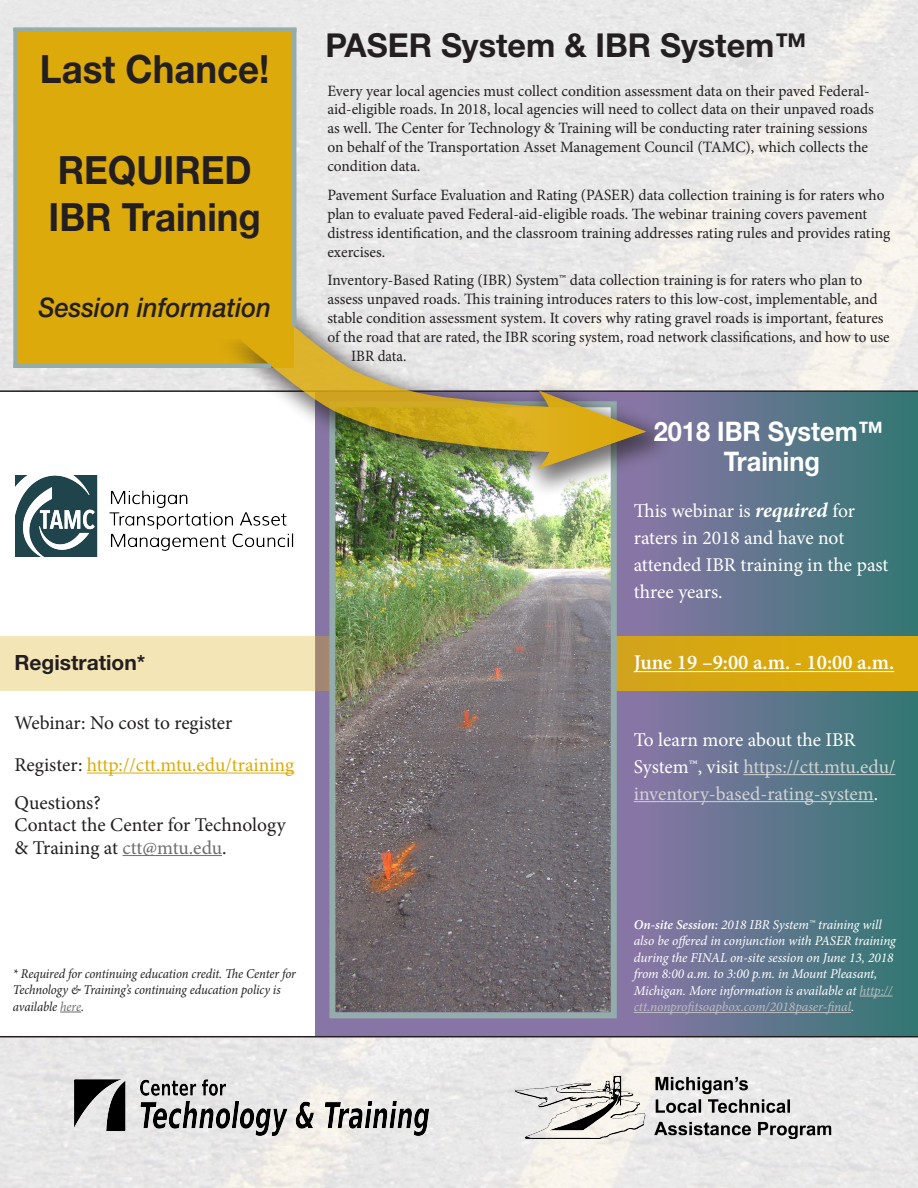
<style>
.page{position:relative;width:918px;height:1188px;background:#fff}
.page>*{position:absolute;margin:0;border:0;box-sizing:border-box;transform-origin:0 0}
.t1{font:700 39px/46.8px "Helvetica Neue LT Std";color:#231f20;scale:.94 1}
.t2{font:700 33px "Helvetica Neue LT Std";color:#231f20}
.t3{font:700 27px/30px "Helvetica Neue LT Std";color:#fff;text-align:center;scale:.94 1}
.t4{font:italic 500 27px "Helvetica Neue LT Std";color:#231f20;scale:.94 1}
.t5{font:600 21px "Minion Pro";color:#fff}
.t6{font:700 21px "Helvetica Neue LT Std";color:#231f20}
.t7{font:19.5px/22.5px "Minion Pro";letter-spacing:-.005em;color:#231f20}
.t8{font:19.5px/27px "Minion Pro";letter-spacing:-.005em;color:#fff}
.t9{font:19.5px/27px "Minion Pro";letter-spacing:-.005em;color:#d1d2d4}
.t10{font:15.75px/18.9px "Minion Pro";color:#231f20}
.t11{font:15.75px "Minion Pro";color:#231f20;scale:.95 1}
.t12{font:italic 13.5px/16.5px "Minion Pro";letter-spacing:-.01em;color:#fff}
.t13{font:italic 13.5px/16.2px "Minion Pro";letter-spacing:-.01em;color:#231f20;scale:.94 1}
.s1{color:#dcaa0b}
.s2{color:#6c6d70}
.s3{font-weight:700;font-style:italic;font-size:21px}
.s4{color:#fff}
.s5{font-weight:600}
.s6{color:#bcbdc0}
</style>
<div class="page">
<div style="left:315px;top:390px;width:603px;height:646px;background:#8776a5"></div>
<div style="left:644px;top:392px;width:274px;height:644px;background:linear-gradient(to right,#8676a4,#327772)"></div>
<div style="left:0;top:636px;width:315px;height:54px;background:#f4e5b6"></div>
<div style="left:315px;top:636px;width:603px;height:54px;background:#dcaa0b"></div>
<div style="left:0;top:0;width:918px;height:392px;background:#eae9e9"></div>
<svg style="left:60px;top:1012px;width:21px;height:1px"></svg>
<hr style="left:87px;top:773px;width:207px;height:1px;background:#dcaa0b">
<hr style="left:123px;top:855px;width:99px;height:1px;background:#6c6d70">
<svg style="left:0;top:1037px;width:918px;height:151px;background:#e9e7e7"></svg>
<hr style="left:0;top:390px;width:918px;height:2px;background:#231f20">
<hr style="left:0;top:1036px;width:918px;height:1px;background:#231f20">
<img style="left:15px;top:476px;width:279px;height:81px">
<img style="left:75px;top:1078px;width:354px;height:59px">
<img style="left:515px;top:1076px;width:327px;height:64px">
<img style="left:336px;top:499px;width:274px;height:512px">
<div style="left:329px;top:401px;width:288px;height:617px;border:6px solid #94adab"></div>
<hr style="left:634px;top:671px;width:260px;height:1px;background:#fff">
<hr style="left:743px;top:774px;width:153px;height:1px;background:#d1d2d4">
<hr style="left:634px;top:801px;width:240px;height:1px;background:#d1d2d4">
<hr style="left:860px;top:996px;width:33px;height:1px;background:#bcbdc0">
<hr style="left:634px;top:1012px;width:217px;height:1px;background:#bcbdc0">
<div style="left:213px;top:281px;width:462px;height:218px;background:#231f20;opacity:.75"></div>
<svg style="left:207px;top:275px;width:412px;height:205px"></svg>
<div style="left:14px;top:28px;width:280px;height:340px;background:#dcaa0b"></div>
<svg style="left:471px;top:389px;width:175px;height:82px;background:#ac9550"></svg>
<hr style="left:292px;top:28px;width:4px;height:298px;background:#94adab">
<div style="left:13px;top:28px;width:5px;height:340px;background:#94adab"></div>
<div style="left:13px;top:27px;width:283px;height:5px;background:#94adab"></div>
<div style="left:13px;top:363px;width:258px;height:5px;background:#94adab"></div>
<h1 class="t1" style="left:40px;top:45px;width:246px">Last Chance!</h1>
<h1 class="t1" style="left:49px;top:146px;width:227px">REQUIRED<br>IBR Training</h1>
<h3 class="t4" style="left:38px;top:291px;width:249px">Session information</h3>
<h3 class="t6" style="left:14px;top:650px;width:132px">Registration*</h3>
<p class="t7" style="left:14px;top:702px;width:281px;line-height:42px">Webinar: No cost to register<br>Register: <span class="s1">http://ctt.mtu.edu/training</span></p>
<p class="t7" style="left:14px;top:791px;width:273px">Questions?<br>Contact the Center for Technology &amp; Training at <span class="s2">ctt@mtu.edu</span>.</p>
<p class="t13" style="left:13px;top:966px;width:302px">* Required for continuing education credit. The Center for<br>Technology &amp; Training’s continuing education policy is available <span class="s2">here</span>.</p>
<h2 class="t2" style="left:325px;top:25px;width:483px">PASER System &amp; IBR System™</h2>
<p class="t10" style="left:327px;top:81px;width:548px">Every year local agencies must collect condition assessment data on their paved Federal&shy;aid-eligible roads. In 2018, local agencies will need to collect data on their unpaved roads as well. The Center for Technology &amp; Training will be conducting rater training sessions on behalf of the Transportation Asset Management Council (TAMC), which collects the condition data.</p>
<p class="t10" style="left:327px;top:186px;width:564px">Pavement Surface Evaluation and Rating (PASER) data collection training is for raters who plan to evaluate paved Federal-aid-eligible roads. The webinar training covers pavement distress identification, and the classroom training addresses rating rules and provides rating exercises.</p>
<p class="t10" style="left:327px;top:271px;width:537px">Inventory-Based Rating (IBR) System™ data collection training is for raters who plan to</p>
<p class="t10" style="left:327px;top:290px;width:552px">assess unpaved roads. This training introduces raters to this low-cost, implementable, and</p>
<p class="t10" style="left:327px;top:309px;width:558px">stable condition assessment system. It covers why rating gravel roads is important, features</p>
<p class="t10" style="left:327px;top:328px;width:564px">of the road that are rated, the IBR scoring system, road network classifications, and how to use</p>
<p class="t11" style="left:351px;top:345px;width:60px">IBR data.</p>
<h3 class="t3" style="left:654px;top:416px;width:246px">2018 IBR System™<br>Training</h3>
<p class="t8" style="left:634px;top:497px;width:256px">This webinar is <span class="s3">required</span> for raters in 2018 and have not attended IBR training in the past three years.</p>
<h3 class="t5" style="left:634px;top:648px;width:262px">June 19 –9:00 a.m. - 10:00 a.m.</h3>
<p class="t9" style="left:634px;top:726px;width:263px"><span class="s4">To learn more about the IBR<br>System™, visit</span> https://ctt.mtu.edu/ inventory-based-rating-system<span class="s4">.</span></p>
<p class="t12" style="left:634px;top:916px;width:264px"><span class="s5">On-site Session:</span> 2018 IBR System™ training will also be offered in conjunction with PASER training during the FINAL on-site session on June 13, 2018 from 8:00 a.m. to 3:00 p.m. in Mount Pleasant, Michigan. More information is available at <span class="s6">http:// ctt.nonprofitsoapbox.com/2018paser-final</span>.</p>
</div>
